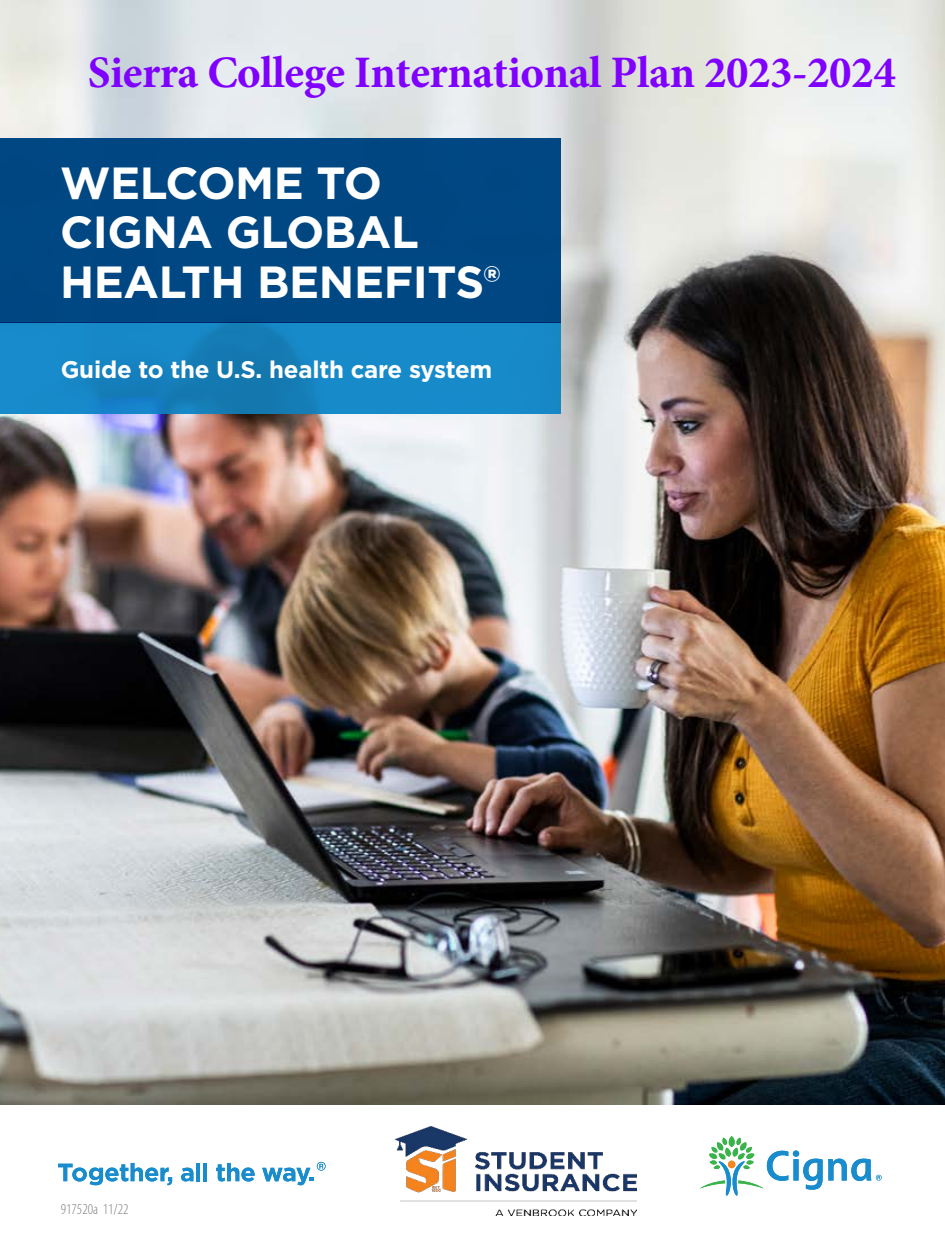
<style>
.page{position:relative;width:945px;height:1242px;background:#fff}
.page>*{position:absolute;margin:0;border:0;box-sizing:border-box;transform-origin:0 0}
.t1{font:700 45px "Minion Pro";letter-spacing:-.01em;color:#8000ff}
.t2{font:700 45px/49.5px "Gotham";letter-spacing:-.01em;color:#fff}
.t3{font:700 24px "Gotham";letter-spacing:-.01em;color:#fff}
.t4{font:300 condensed 15px "Myriad Pro";color:#808080}
</style>
<div class="page">
<img style="left:0;top:0;width:945px;height:1104px">
<svg style="left:700px;top:1136px;width:182px;height:60px"></svg>
<svg style="left:58px;top:1163px;width:114px;height:22px"></svg>
<svg style="left:181px;top:1168px;width:12px;height:13px"></svg>
<hr style="left:196px;top:1163px;width:4px;height:18px;background:#188ccc">
<hr style="left:203px;top:1163px;width:4px;height:18px;background:#188ccc">
<svg style="left:216px;top:1163px;width:39px;height:19px"></svg>
<svg style="left:262px;top:1162px;width:64px;height:23px"></svg>
<div style="left:0;top:138px;width:561px;height:185px;background:#004986"></div>
<svg style="left:0;top:323px;width:561px;height:91px;background:#1685c3"></svg>
<img style="left:395px;top:1127px;width:241px;height:89px">
<p class="t1" style="left:88px;top:41px;width:810px">Sierra College International Plan 2023-2024</p>
<p class="t2" style="left:60px;top:161px;width:442px">WELCOME TO<br>CIGNA GLOBAL<br>HEALTH BENEFITS®</p>
<p class="t3" style="left:61px;top:359px;width:433px">Guide to the U.S. health care system</p>
<p class="t4" style="left:61px;top:1200px;width:69px">917520a 11/22</p>
</div>
